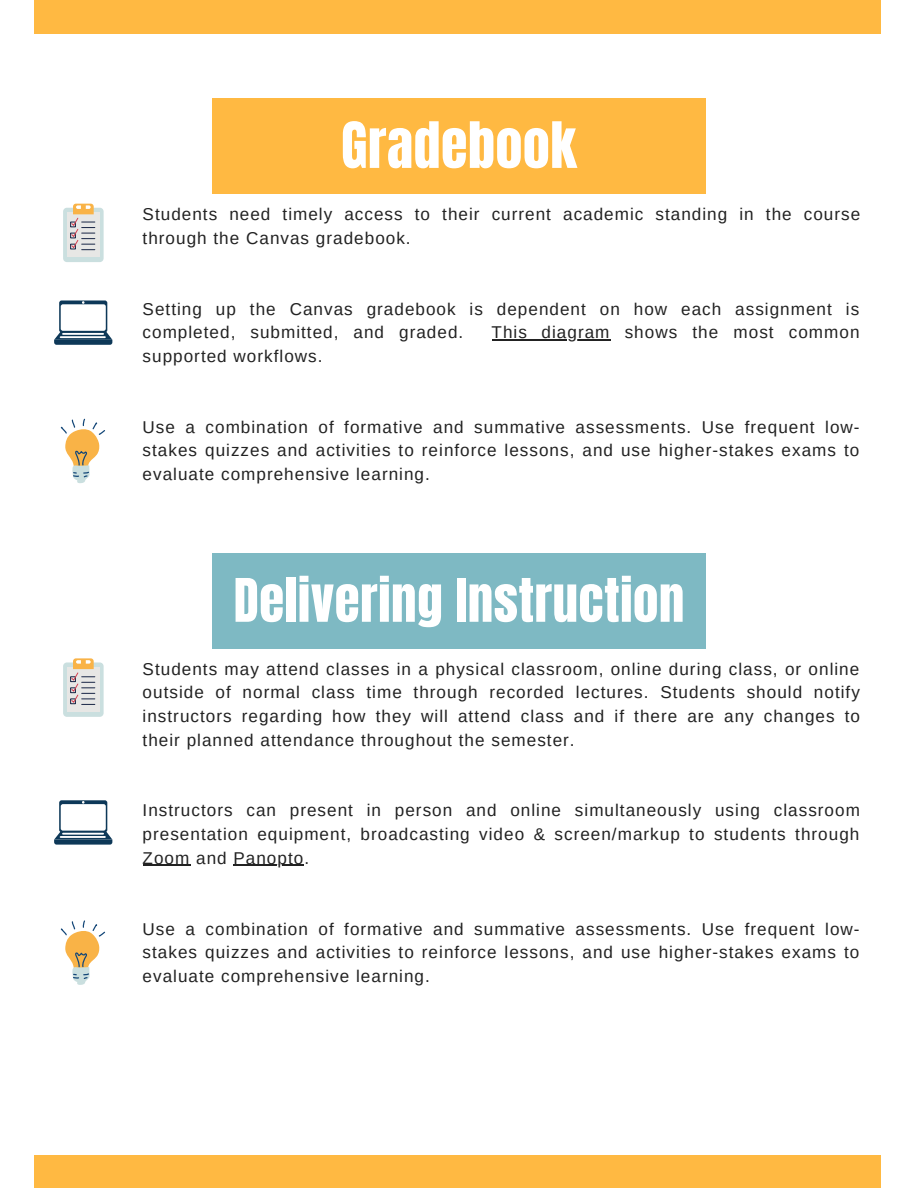
<style>
.page{position:relative;width:918px;height:1188px;background:#fff}
.page>*{position:absolute;margin:0;border:0;box-sizing:border-box;transform-origin:0 0}
.t1{font:54px "Anton";letter-spacing:.01em;color:#fff}
.t2{font:51px "Anton";letter-spacing:.01em;color:#fff}
.t3{font:17.1px/23.7px "Arimo";letter-spacing:.06em;color:#222;text-align:justify}
</style>
<div class="page">
<div style="left:35px;top:1156px;width:846px;height:32px;background:#ffb942"></div>
<div style="left:35px;top:0;width:846px;height:34px;background:#ffb942"></div>
<div style="left:212px;top:99px;width:494px;height:94px;background:#ffb942"></div>
<div style="left:212px;top:554px;width:494px;height:94px;background:#7eb9c3"></div>
<hr style="left:492px;top:339px;width:119px;height:2px;background:#222">
<hr style="left:143px;top:865px;width:47px;height:1px;background:#222">
<hr style="left:234px;top:865px;width:70px;height:1px;background:#222">
<div style="left:63px;top:208px;width:41px;height:54px;background:#cadfdf;border-radius:4px"></div>
<div style="left:67px;top:213px;width:33px;height:44px;background:#e7e7e5"></div>
<svg style="left:70px;top:204px;width:25px;height:46px"></svg>
<svg style="left:61px;top:418px;width:44px;height:65px"></svg>
<div style="left:63px;top:662px;width:41px;height:55px;background:#cadfdf;border-radius:4px"></div>
<div style="left:67px;top:668px;width:33px;height:44px;background:#e7e7e5"></div>
<svg style="left:70px;top:658px;width:25px;height:47px"></svg>
<svg style="left:61px;top:920px;width:44px;height:65px"></svg>
<svg style="left:54px;top:328px;width:58px;height:16px"></svg>
<svg style="left:59px;top:300px;width:48px;height:32px"></svg>
<div style="left:61px;top:304px;width:45px;height:27px;background:#fff;border-radius:2px"></div>
<hr style="left:63px;top:333px;width:40px;height:2px;background:#fff">
<hr style="left:61px;top:336px;width:44px;height:2px;background:#fff">
<svg style="left:54px;top:828px;width:58px;height:16px"></svg>
<svg style="left:59px;top:800px;width:48px;height:32px"></svg>
<div style="left:61px;top:804px;width:45px;height:27px;background:#fff;border-radius:2px"></div>
<hr style="left:63px;top:833px;width:40px;height:2px;background:#fff">
<hr style="left:61px;top:836px;width:44px;height:2px;background:#fff">
<p class="t1" style="left:341px;top:106px;width:237px">Gradebook</p>
<p class="t3" style="left:143px;top:202px;width:719px">Students need timely access to their current academic standing in the course through the Canvas gradebook.</p>
<p class="t3" style="left:143px;top:297px;width:718px">Setting up the Canvas gradebook is dependent on how each assignment is completed, submitted, and graded.</p>
<p class="t3" style="left:492px;top:321px;width:369px">This diagram shows the most common</p>
<p class="t3" style="left:143px;top:344px;width:181px">supported workflows.</p>
<p class="t3" style="left:143px;top:415px;width:719px">Use a combination of formative and summative assessments. Use frequent low&shy;stakes quizzes and activities to reinforce lessons, and use higher-stakes exams to evaluate comprehensive learning.</p>
<p class="t2" style="left:234px;top:564px;width:452px">Delivering Instruction</p>
<p class="t3" style="left:143px;top:657px;width:719px">Students may attend classes in a physical classroom, online during class, or online outside of normal class time through recorded lectures. Students should notify instructors regarding how they will attend class and if there are any changes to their planned attendance throughout the semester.</p>
<p class="t3" style="left:143px;top:799px;width:719px">Instructors can present in person and online simultaneously using classroom presentation equipment, broadcasting video &amp; screen/markup to students through Zoom and Panopto.</p>
<p class="t3" style="left:143px;top:917px;width:719px">Use a combination of formative and summative assessments. Use frequent low&shy;stakes quizzes and activities to reinforce lessons, and use higher-stakes exams to evaluate comprehensive learning.</p>
</div>
